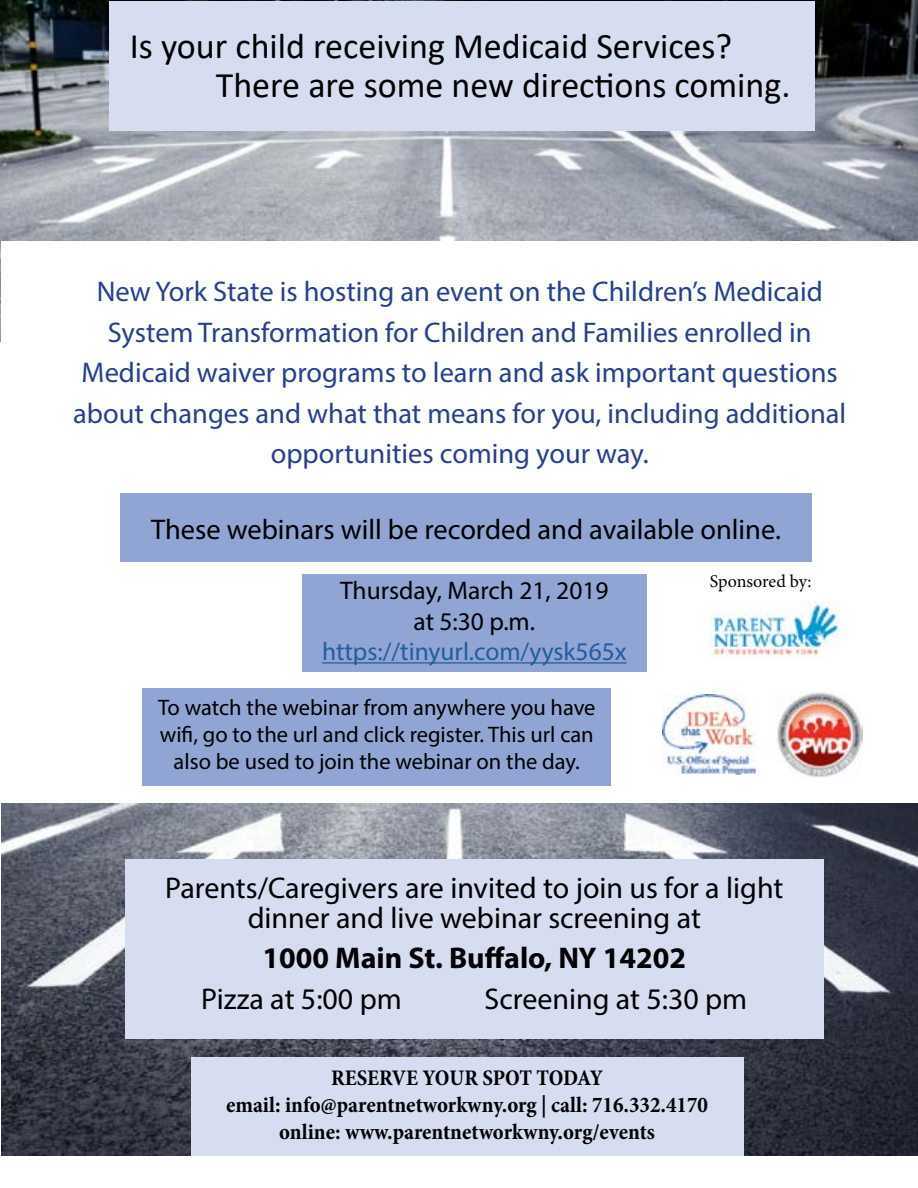
<style>
.page{position:relative;width:918px;height:1188px;background:#fff}
.page>*{position:absolute;margin:0;border:0;box-sizing:border-box;transform-origin:0 0}
.t1{font:36px/39px "Calibri";color:#000}
.t2{font:30px/30px "Myriad Pro";color:#000;text-align:center}
.t3{font:700 30px "Myriad Pro";color:#000}
.t4{font:28.5px/40.5px "Myriad Pro";color:#25408f;text-align:center}
.t5{font:28.5px "Myriad Pro";color:#000}
.t6{font:25.5px/30.6px "Myriad Pro";color:#000;text-align:center}
.t7{font:25.5px "Myriad Pro";color:#215e9e}
.t8{font:22.5px/27px "Myriad Pro";color:#000;text-align:center}
.t9{font:700 condensed 22.5px/27px "Minion Pro";color:#000;text-align:center}
.t10{font:18px "Minion Pro";letter-spacing:-.01em;color:#000}
</style>
<div class="page">
<img style="left:0;top:0;width:918px;height:342px">
<img style="left:2px;top:804px;width:916px;height:352px">
<div style="left:110px;top:1px;width:705px;height:130px;background:#d6ddf0"></div>
<div style="left:2px;top:241px;width:916px;height:267px;background:#fff"></div>
<div style="left:120px;top:493px;width:692px;height:68px;background:#91a5d5"></div>
<div style="left:302px;top:574px;width:344px;height:98px;background:#91a5d5"></div>
<hr style="left:322px;top:662px;width:305px;height:2px;background:#215e9e">
<div style="left:125px;top:859px;width:699px;height:180px;background:#d6ddf0"></div>
<div style="left:191px;top:1057px;width:552px;height:99px;background:#d6ddf0"></div>
<img style="left:710px;top:601px;width:129px;height:57px">
<img style="left:663px;top:695px;width:93px;height:79px">
<img style="left:776px;top:691px;width:87px;height:87px">
<div style="left:142px;top:688px;width:469px;height:98px;background:#91a5d5"></div>
<p class="t1" style="left:216px;top:26px;width:576px;text-indent:-86px">Is your child receiving Medicaid Services?<br>There are some new directions coming.</p>
<p class="t4" style="left:73px;top:271px;width:775px">New York State is hosting an event on the Children’s Medicaid System Transformation for Children and Families enrolled in Medicaid waiver programs to learn and ask important questions about changes and what that means for you, including additional opportunities coming your way.</p>
<p class="t5" style="left:151px;top:511px;width:631px">These webinars will be recorded and available online.</p>
<p class="t6" style="left:340px;top:575px;width:270px">Thursday, March 21, 2019 at 5:30 p.m.</p>
<p class="t7" style="left:322px;top:636px;width:306px">https://tinyurl.com/yysk565x</p>
<p class="t8" style="left:158px;top:694px;width:439px">To watch the webinar from anywhere you have wifi, go to the url and click register. This url can also be used to join the webinar on the day.</p>
<p class="t10" style="left:710px;top:569px;width:103px">Sponsored by:</p>
<p class="t2" style="left:165px;top:872px;width:620px">Parents/Caregivers are invited to join us for a light dinner and live webinar screening at</p>
<p class="t3" style="left:263px;top:938px;width:425px">1000 Main St. Buffalo, NY 14202</p>
<p class="t2" style="left:201px;top:983px;width:202px">Pizza at 5:00 pm</p>
<p class="t2" style="left:484px;top:983px;width:264px">Screening at 5:30 pm</p>
<p class="t9" style="left:226px;top:1064px;width:483px">RESERVE YOUR SPOT TODAY<br>email: info@parentnetworkwny.org | call: 716.332.4170 online: www.parentnetworkwny.org/events</p>
</div>
